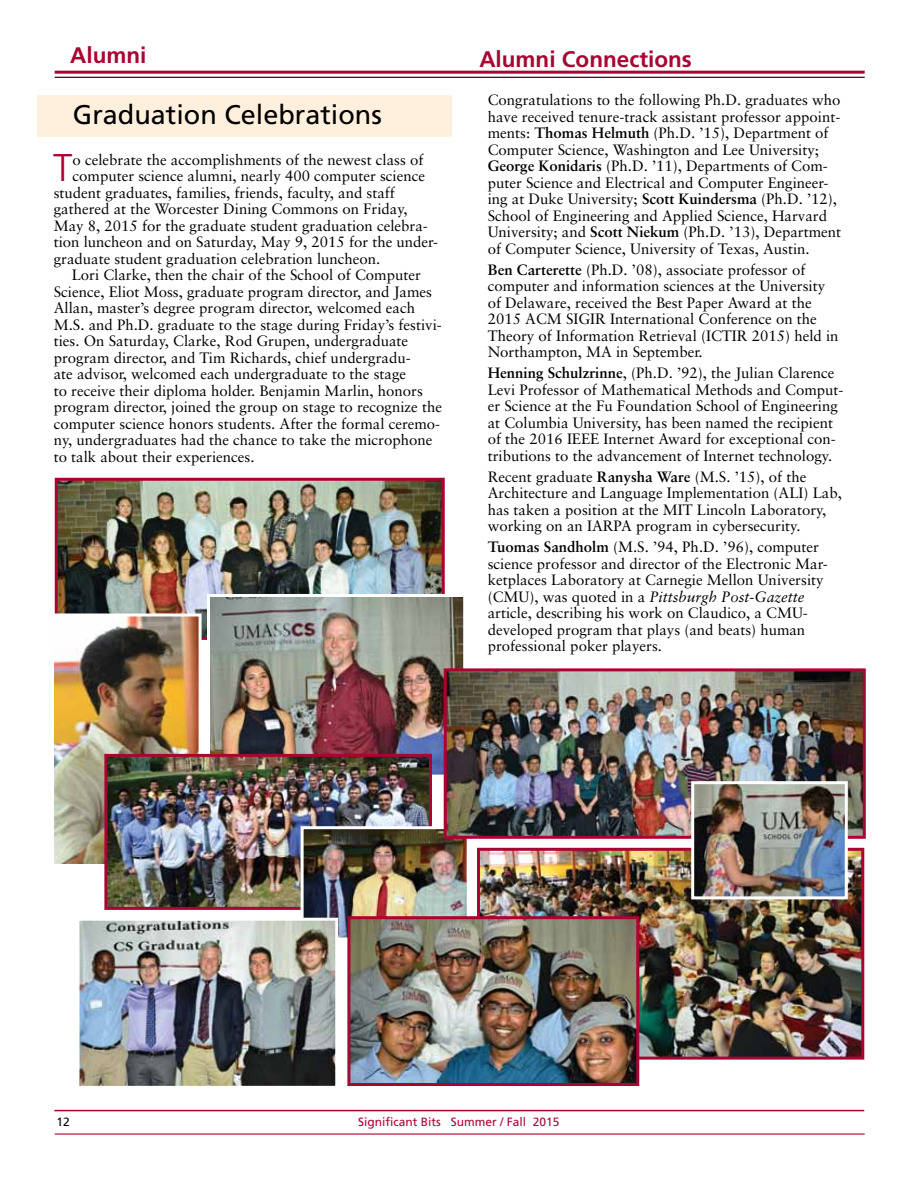
<style>
.page{position:relative;width:918px;height:1188px;background:#fff}
.page>*{position:absolute;margin:0;border:0;box-sizing:border-box;transform-origin:0 0}
.t1{font:300 38.7px "Frutiger";color:#a90533}
.t2{font:27px "Frutiger";color:#000}
.t3{font:700 22.5px "Frutiger";color:#a90533}
.t4{font:15px/16.5px "Sabon";color:#000}
.t5{font:12px "Frutiger";color:#a90533}
.t6{font:12px "Frutiger";color:#000}
.s1{font-weight:700}
.s2{font-style:italic}
</style>
<div class="page">
<hr style="left:55px;top:71px;width:810px;height:3px;background:#a90533">
<hr style="left:55px;top:77px;width:810px;height:1px;background:#000">
<hr style="left:54px;top:1110px;width:810px;height:1px;background:#a90533">
<hr style="left:55px;top:1133px;width:810px;height:2px;background:#a90533">
<img style="left:59px;top:482px;width:382px;height:154px">
<div style="left:55px;top:478px;width:390px;height:162px;border:3px solid #a90533"></div>
<img style="left:211px;top:598px;width:251px;height:176px">
<div style="left:207px;top:594px;width:259px;height:184px;border:3px solid #fff"></div>
<div style="left:37px;top:95px;width:415px;height:42px;background:#fff0de"></div>
<img style="left:481px;top:852px;width:379px;height:204px">
<div style="left:477px;top:848px;width:387px;height:212px;border:3px solid #a90533"></div>
<img style="left:55px;top:618px;width:143px;height:246px">
<div style="left:51px;top:614px;width:151px;height:256px;border:3px solid #fff"></div>
<img style="left:108px;top:758px;width:320px;height:148px">
<div style="left:104px;top:754px;width:328px;height:156px;border:3px solid #a90533"></div>
<img style="left:305px;top:830px;width:161px;height:106px">
<div style="left:301px;top:826px;width:169px;height:114px;border:3px solid #fff"></div>
<img style="left:351px;top:920px;width:284px;height:162px">
<div style="left:347px;top:916px;width:292px;height:170px;border:3px solid #a90533"></div>
<img style="left:80px;top:922px;width:254px;height:163px">
<div style="left:76px;top:918px;width:262px;height:171px;border:3px solid #fff"></div>
<img style="left:448px;top:672px;width:414px;height:163px">
<div style="left:444px;top:668px;width:422px;height:171px;border:3px solid #a90533"></div>
<img style="left:695px;top:785px;width:149px;height:110px">
<div style="left:691px;top:781px;width:157px;height:118px;border:3px solid #fff"></div>
<h3 class="t3" style="left:70px;top:42px;width:78px">Alumni</h3>
<h3 class="t3" style="left:479px;top:46px;width:214px">Alumni Connections</h3>
<p class="t4" style="left:488px;top:92px;width:355px">Congratulations to the following Ph.D. graduates who have received tenure-track assistant professor appoint&shy;ments: <span class="s1">Thomas Helmuth</span> (Ph.D. ’15), Department of Computer Science, Washington and Lee University; <span class="s1">George Konidaris</span> (Ph.D. ’11), Departments of Com&shy;puter Science and Electrical and Computer Engineer&shy;ing at Duke University; <span class="s1">Scott Kuindersma</span> (Ph.D. ’12), School of Engineering and Applied Science, Harvard University; and <span class="s1">Scott Niekum</span> (Ph.D. ’13), Department of Computer Science, University of Texas, Austin.</p>
<p class="t4" style="left:488px;top:261px;width:352px"><span class="s1">Ben Carterette</span> (Ph.D. ’08), associate professor of computer and information sciences at the University of Delaware, received the Best Paper Award at the 2015 ACM SIGIR International Conference on the Theory of Information Retrieval (ICTIR 2015) held in Northampton, MA in September.</p>
<p class="t4" style="left:488px;top:365px;width:357px"><span class="s1">Henning Schulzrinne</span>, (Ph.D. ’92), the Julian Clarence Levi Professor of Mathematical Methods and Comput&shy;er Science at the Fu Foundation School of Engineering at Columbia University, has been named the recipient of the 2016 IEEE Internet Award for exceptional con&shy;tributions to the advancement of Internet technology.</p>
<p class="t4" style="left:488px;top:468px;width:356px">Recent graduate <span class="s1">Ranysha Ware</span> (M.S. ’15), of the Architecture and Language Implementation (ALI) Lab, has taken a position at the MIT Lincoln Laboratory, working on an IARPA program in cybersecurity.</p>
<p class="t4" style="left:488px;top:539px;width:342px"><span class="s1">Tuomas Sandholm</span> (M.S. ’94, Ph.D. ’96), computer science professor and director of the Electronic Mar&shy;ketplaces Laboratory at Carnegie Mellon University (CMU), was quoted in a <span class="s2">Pittsburgh Post-Gazette </span>article, describing his work on Claudico, a CMU&shy;developed program that plays (and beats) human professional poker players.</p>
<h2 class="t2" style="left:73px;top:99px;width:311px">Graduation Celebrations</h2>
<h1 class="t1" style="left:53px;top:146px;width:20px">T</h1>
<p class="t4" style="left:73px;top:151px;width:352px">o celebrate the accomplishments of the newest class of</p>
<p class="t4" style="left:73px;top:167px;width:354px">computer science alumni, nearly 400 computer science</p>
<p class="t4" style="left:54px;top:184px;width:343px">student graduates, families, friends, faculty, and staff</p>
<p class="t4" style="left:54px;top:200px;width:356px">gathered at the Worcester Dining Commons on Friday,</p>
<p class="t4" style="left:54px;top:217px;width:376px">May 8, 2015 for the graduate student graduation celebra-</p>
<p class="t4" style="left:54px;top:233px;width:386px">tion luncheon and on Saturday, May 9, 2015 for the under-</p>
<p class="t4" style="left:54px;top:250px;width:328px">graduate student graduation celebration luncheon.</p>
<p class="t4" style="left:72px;top:266px;width:351px">Lori Clarke, then the chair of the School of Computer</p>
<p class="t4" style="left:54px;top:283px;width:380px">Science, Eliot Moss, graduate program director, and James</p>
<p class="t4" style="left:54px;top:299px;width:363px">Allan, master’s degree program director, welcomed each</p>
<p class="t4" style="left:54px;top:316px;width:390px">M.S. and Ph.D. graduate to the stage during Friday’s festivi-</p>
<p class="t4" style="left:54px;top:332px;width:356px">ties. On Saturday, Clarke, Rod Grupen, undergraduate</p>
<p class="t4" style="left:54px;top:349px;width:358px">program director, and Tim Richards, chief undergradu-</p>
<p class="t4" style="left:54px;top:365px;width:354px">ate advisor, welcomed each undergraduate to the stage</p>
<p class="t4" style="left:54px;top:382px;width:371px">to receive their diploma holder. Benjamin Marlin, honors</p>
<p class="t4" style="left:54px;top:398px;width:390px">program director, joined the group on stage to recognize the</p>
<p class="t4" style="left:54px;top:415px;width:388px">computer science honors students. After the formal ceremo-</p>
<p class="t4" style="left:54px;top:431px;width:380px">ny, undergraduates had the chance to take the microphone</p>
<p class="t4" style="left:54px;top:448px;width:202px">to talk about their experiences.</p>
<p class="t6" style="left:57px;top:1114px;width:15px">12</p>
<p class="t5" style="left:358px;top:1115px;width:203px">Significant Bits Summer / Fall 2015</p>
</div>
